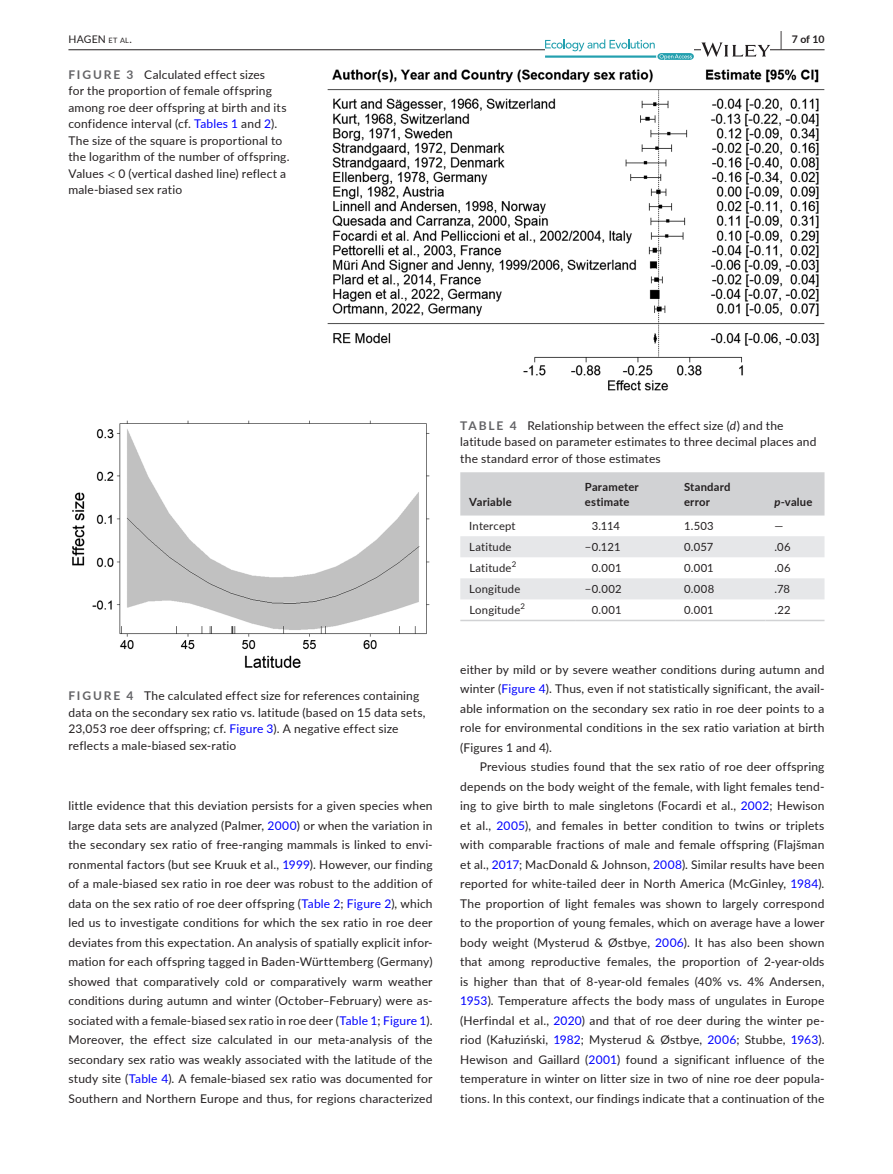
<style>
.page{position:relative;width:893px;height:1174px;background:#fff}
.page>*{position:absolute;margin:0;border:0;box-sizing:border-box;transform-origin:0 0}
.t1{font:12px/19.5px "Lato";letter-spacing:.015em;color:#231f20;text-align:justify}
.t2{font:11.25px "Lato";letter-spacing:.02em;color:#231f20}
.t3{font:700 11.25px/15.8px "Lato";letter-spacing:.02em;color:#231f20}
.t4{font:10.5px "Lato";letter-spacing:.015em;color:#231f20}
.t5{font:700 10.5px "Lato";color:#231f20}
.t6{font:7.8px "Lato";color:#231f20}
.s1{font-size:7.35px}
.s2{font-size:19.5px}
.s3{font-weight:700;color:#636366}
.s4{color:#00f}
.s5{font-family:"STIX"}
.s6{font-style:italic}
</style>
<div class="page">
<hr style="left:68px;top:49px;width:756px;height:1px;background:#231f20">
<svg style="left:545px;top:39px;width:149px;height:21px"></svg>
<svg style="left:701px;top:42px;width:69px;height:15px"></svg>
<img style="left:327px;top:69px;width:497px;height:321px">
<img style="left:72px;top:420px;width:357px;height:248px">
<div style="left:460px;top:472px;width:364px;height:43px;background:#d1d2d4"></div>
<svg style="left:460px;top:536px;width:364px;height:63px"></svg>
<hr style="left:460px;top:620px;width:116px;height:1px;background:#d1d2d4">
<hr style="left:576px;top:620px;width:99px;height:1px;background:#d1d2d4">
<hr style="left:675px;top:620px;width:90px;height:1px;background:#d1d2d4">
<hr style="left:765px;top:620px;width:59px;height:1px;background:#d1d2d4">
<p class="t4" style="left:68px;top:31px;width:65px">HAGEN <span class="s1">et al</span>.</p>
<p class="t5" style="left:780px;top:31px;width:46px"><span class="s2">|</span> 7 of 10</p>
<p class="t1" style="left:68px;top:66px;width:223px;line-height:16.5px;text-align:left"><span class="s3">FIGURE 3</span> Calculated effect sizes<br>for the proportion of female offspring among roe deer offspring at birth and its confidence interval (cf. <span class="s4">Tables 1</span> and <span class="s4">2</span>).<br>The size of the square is proportional to the logarithm of the number of offspring.<br>Values <span class="s5">&lt;</span> 0 (vertical dashed line) reflect a male-biased sex ratio</p>
<p class="t1" style="left:68px;top:687px;width:359px;line-height:16.5px;text-align:left"><span class="s3">FIGURE 4</span> The calculated effect size for references containing data on the secondary sex ratio vs. latitude (based on 15 data sets, 23,053 roe deer offspring; cf. <span class="s4">Figure 3</span>). A negative effect size reflects a male-biased sex-ratio</p>
<p class="t1" style="left:68px;top:795px;width:366px">little evidence that this deviation persists for a given species when large data sets are analyzed (Palmer, <span class="s4">2000</span>) or when the variation in the secondary sex ratio of free-ranging mammals is linked to envi&shy;ronmental factors (but see Kruuk et al., <span class="s4">1999</span>). However, our finding of a male-biased sex ratio in roe deer was robust to the addition of data on the sex ratio of roe deer offspring (<span class="s4">Table 2</span>; <span class="s4">Figure 2</span>), which led us to investigate conditions for which the sex ratio in roe deer deviates from this expectation. An analysis of spatially explicit infor&shy;mation for each offspring tagged in Baden-Württemberg (Germany) showed that comparatively cold or comparatively warm weather conditions during autumn and winter (October–February) were as&shy;sociated with a female-biased sex ratio in roe deer (<span class="s4">Table 1</span>; <span class="s4">Figure 1</span>).<br>Moreover, the effect size calculated in our meta-analysis of the secondary sex ratio was weakly associated with the latitude of the study site (<span class="s4">Table 4</span>). A female-biased sex ratio was documented for Southern and Northern Europe and thus, for regions characterized</p>
<p class="t1" style="left:460px;top:416px;width:358px;line-height:16.5px;text-align:left"><span class="s3">TABLE 4</span> Relationship between the effect size (<span class="s6">d</span>) and the latitude based on parameter estimates to three decimal places and the standard error of those estimates</p>
<p class="t3" style="left:469px;top:494px;width:44px">Variable</p>
<p class="t3" style="left:585px;top:478px;width:55px">Parameter estimate</p>
<p class="t3" style="left:684px;top:478px;width:48px">Standard error</p>
<p class="t3" style="left:774px;top:494px;width:40px"><span class="s6">p</span>-value</p>
<p class="t2" style="left:469px;top:518px;width:48px">Intercept</p>
<p class="t2" style="left:592px;top:518px;width:30px">3.114</p>
<p class="t2" style="left:684px;top:518px;width:31px">1.503</p>
<p class="t2" style="left:774px;top:518px;width:10px">—</p>
<p class="t2" style="left:469px;top:539px;width:44px">Latitude</p>
<p class="t2" style="left:585px;top:539px;width:37px">−0.121</p>
<p class="t2" style="left:684px;top:539px;width:31px">0.057</p>
<p class="t2" style="left:774px;top:539px;width:18px">.06</p>
<p class="t2" style="left:469px;top:560px;width:44px">Latitude</p>
<p class="t6" style="left:512px;top:559px;width:6px">2</p>
<p class="t2" style="left:592px;top:560px;width:31px">0.001</p>
<p class="t2" style="left:684px;top:560px;width:31px">0.001</p>
<p class="t2" style="left:774px;top:560px;width:18px">.06</p>
<p class="t2" style="left:469px;top:581px;width:53px">Longitude</p>
<p class="t2" style="left:585px;top:581px;width:38px">−0.002</p>
<p class="t2" style="left:684px;top:581px;width:32px">0.008</p>
<p class="t2" style="left:774px;top:581px;width:17px">.78</p>
<p class="t2" style="left:469px;top:602px;width:53px">Longitude</p>
<p class="t6" style="left:521px;top:601px;width:6px">2</p>
<p class="t2" style="left:592px;top:602px;width:31px">0.001</p>
<p class="t2" style="left:684px;top:602px;width:31px">0.001</p>
<p class="t2" style="left:774px;top:602px;width:18px">.22</p>
<p class="t1" style="left:460px;top:659px;width:366px">either by mild or by severe weather conditions during autumn and winter (<span class="s4">Figure 4</span>). Thus, even if not statistically significant, the avail&shy;able information on the secondary sex ratio in roe deer points to a role for environmental conditions in the sex ratio variation at birth (Figures 1 and 4).</p>
<p class="t1" style="left:460px;top:756px;width:366px;text-indent:20px">Previous studies found that the sex ratio of roe deer offspring depends on the body weight of the female, with light females tend&shy;ing to give birth to male singletons (Focardi et al., <span class="s4">2002</span>; Hewison et al., <span class="s4">2005</span>), and females in better condition to twins or triplets with comparable fractions of male and female offspring (Flajšman et al., <span class="s4">2017</span>; MacDonald &amp; Johnson, <span class="s4">2008</span>). Similar results have been reported for white-tailed deer in North America (McGinley, <span class="s4">1984</span>).<br>The proportion of light females was shown to largely correspond to the proportion of young females, which on average have a lower body weight (Mysterud &amp; Østbye, <span class="s4">2006</span>). It has also been shown that among reproductive females, the proportion of 2-year-olds is higher than that of 8-year-old females (40% vs. 4% Andersen, <span class="s4">1953</span>). Temperature affects the body mass of ungulates in Europe (Herfindal et al., <span class="s4">2020</span>) and that of roe deer during the winter pe&shy;riod (Kałuziński, <span class="s4">1982</span>; Mysterud &amp; Østbye, <span class="s4">2006</span>; Stubbe, <span class="s4">1963</span>).<br>Hewison and Gaillard (<span class="s4">2001</span>) found a significant influence of the temperature in winter on litter size in two of nine roe deer popula&shy;tions. In this context, our findings indicate that a continuation of the</p>
</div>
